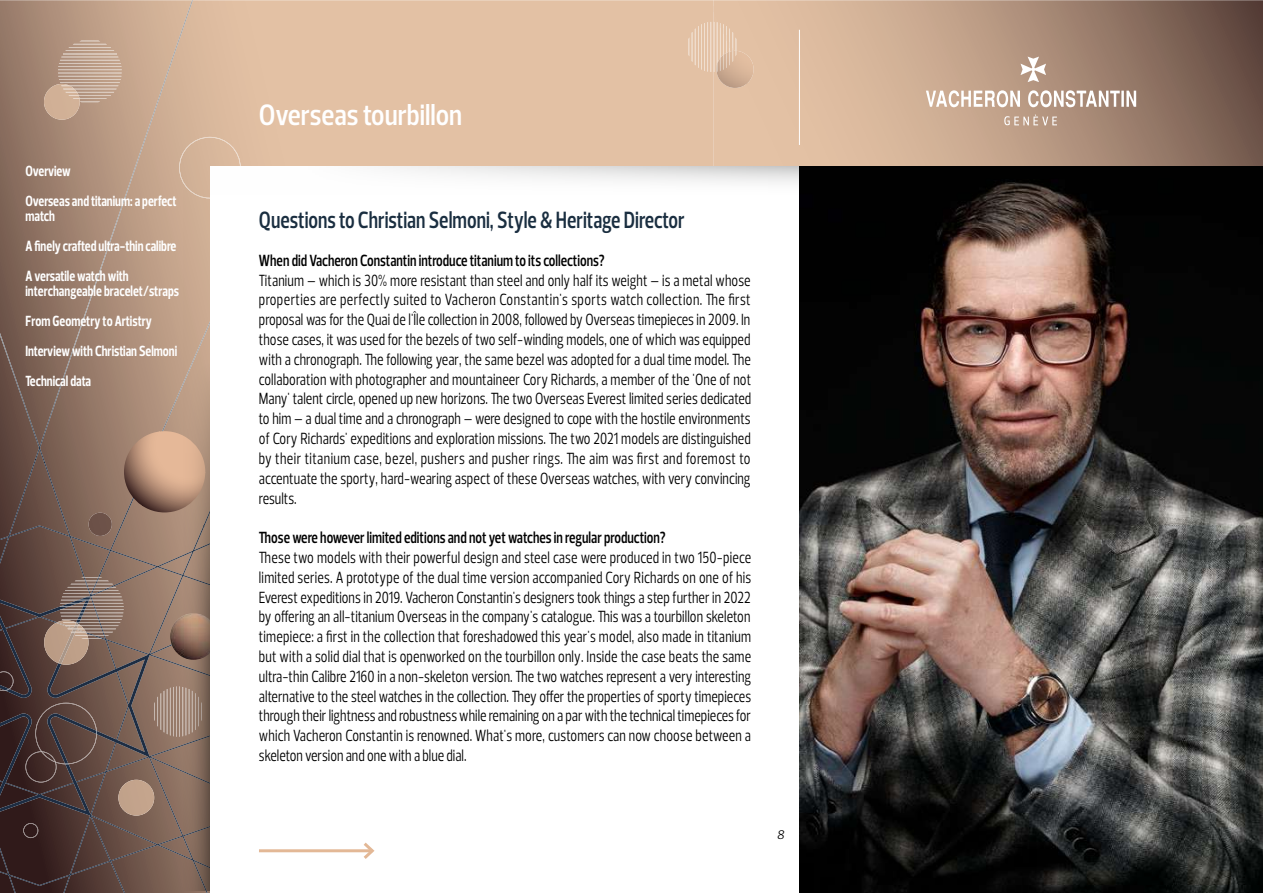
<style>
.page{position:relative;width:1263px;height:893px;background:#fff}
.page>*{position:absolute;margin:0;border:0;box-sizing:border-box;transform-origin:0 0}
.t1{font:600 30px "Prelo Condensed";color:#fff}
.t2{font:600 24px "Prelo Condensed";color:#1a2e40;scale:.9 1}
.t3{font:16.5px/19.8px "Prelo Condensed";color:#000;text-align:justify;scale:.9 1}
.t4{font:600 16.5px "Prelo Condensed";color:#000;scale:.9 1}
.t5{font:700 15px/30px "Prelo Condensed";color:#fff;scale:.9 1}
.t6{font:italic 12.75px "Prelo";color:#000}
</style>
<div class="page">
<div style="left:235px;top:0;width:479px;height:166px;background:#e3c1a4"></div>
<svg style="left:714px;top:0;width:549px;height:166px;background:#b59680"></svg>
<svg style="left:0;top:0;width:235px;height:893px;background:#8b7162"></svg>
<svg style="left:23px;top:823px;width:15px;height:15px"></svg>
<svg style="left:25px;top:703px;width:72px;height:79px;background:#533f3c"></svg>
<svg style="left:179px;top:137px;width:62px;height:53px;background:#d6b69b"></svg>
<div style="left:118px;top:780px;width:36px;height:36px;background:#c3a38c;border-radius:18px"></div>
<div style="left:89px;top:513px;width:23px;height:23px;background:#6d5249;border-radius:12px"></div>
<svg style="left:154px;top:686px;width:9px;height:51px"></svg>
<svg style="left:0;top:671px;width:13px;height:20px"></svg>
<svg style="left:44px;top:577px;width:80px;height:88px;background:#8c766b"></svg>
<svg style="left:65px;top:41px;width:49px;height:10px"></svg>
<hr style="left:64px;top:53px;width:52px;height:1px;background:#d5c2b5">
<svg style="left:44px;top:57px;width:78px;height:63px;background:#c1a590"></svg>
<img style="left:716px;top:51px;width:38px;height:37px">
<svg style="left:688px;top:22px;width:49px;height:50px;background:#e4c7af"></svg>
<svg style="left:124px;top:431px;width:81px;height:81px;background:#a6816c"></svg>
<svg style="left:926px;top:57px;width:210px;height:68px;background:#bea491"></svg>
<svg style="left:163px;top:190px;width:47px;height:701px;background:#a88a77"></svg>
<div style="left:210px;top:166px;width:1052px;height:727px;background:#fff"></div>
<svg style="left:385px;top:166px;width:414px;height:17px"></svg>
<hr style="left:799px;top:30px;width:1px;height:115px;background:#fff">
<hr style="left:259px;top:849px;width:113px;height:3px;background:#e3b896">
<svg style="left:360px;top:842px;width:15px;height:17px"></svg>
<img style="left:800px;top:166px;width:463px;height:727px">
<p class="t5" style="left:26px;top:156px;width:169px">Overview<br>Overseas and titanium: a perfect</p>
<p class="t5" style="left:26px;top:201px;width:169px">match<br>A finely crafted ultra-thin calibre<br>A versatile watch with</p>
<p class="t5" style="left:26px;top:276px;width:172px">interchangeable bracelet/straps<br>From Geometry to Artistry<br>Interview with Christian Selmoni<br>Technical data</p>
<h1 class="t1" style="left:259px;top:97px;width:205px">Overseas tourbillon</h1>
<h2 class="t2" style="left:259px;top:205px;width:475px">Questions to Christian Selmoni, Style &amp; Heritage Director</h2>
<p class="t4" style="left:259px;top:250px;width:386px">When did Vacheron Constantin introduce titanium to its collections?</p>
<p class="t3" style="left:259px;top:270px;width:548px">Titanium – which is 30% more resistant than steel and only half its weight – is a metal whose properties are perfectly suited to Vacheron Constantin's sports watch collection. The first proposal was for the Quai de l'Île collection in 2008, followed by Overseas timepieces in 2009. In those cases, it was used for the bezels of two self-winding models, one of which was equipped with a chronograph. The following year, the same bezel was adopted for a dual time model. The collaboration with photographer and mountaineer Cory Richards, a member of the 'One of not Many' talent circle, opened up new horizons. The two Overseas Everest limited series dedicated to him – a dual time and a chronograph – were designed to cope with the hostile environments of Cory Richards' expeditions and exploration missions. The two 2021 models are distinguished by their titanium case, bezel, pushers and pusher rings. The aim was first and foremost to accentuate the sporty, hard-wearing aspect of these Overseas watches, with very convincing results.</p>
<p class="t4" style="left:259px;top:527px;width:454px">Those were however limited editions and not yet watches in regular production?</p>
<p class="t3" style="left:259px;top:548px;width:548px">These two models with their powerful design and steel case were produced in two 150-piece limited series. A prototype of the dual time version accompanied Cory Richards on one of his Everest expeditions in 2019. Vacheron Constantin's designers took things a step further in 2022 by offering an all-titanium Overseas in the company's catalogue. This was a tourbillon skeleton timepiece: a first in the collection that foreshadowed this year's model, also made in titanium but with a solid dial that is openworked on the tourbillon only. Inside the case beats the same ultra-thin Calibre 2160 in a non-skeleton version. The two watches represent a very interesting alternative to the steel watches in the collection. They offer the properties of sporty timepieces through their lightness and robustness while remaining on a par with the technical timepieces for which Vacheron Constantin is renowned. What's more, customers can now choose between a skeleton version and one with a blue dial.</p>
<p class="t6" style="left:777px;top:826px;width:9px">8</p>
</div>
